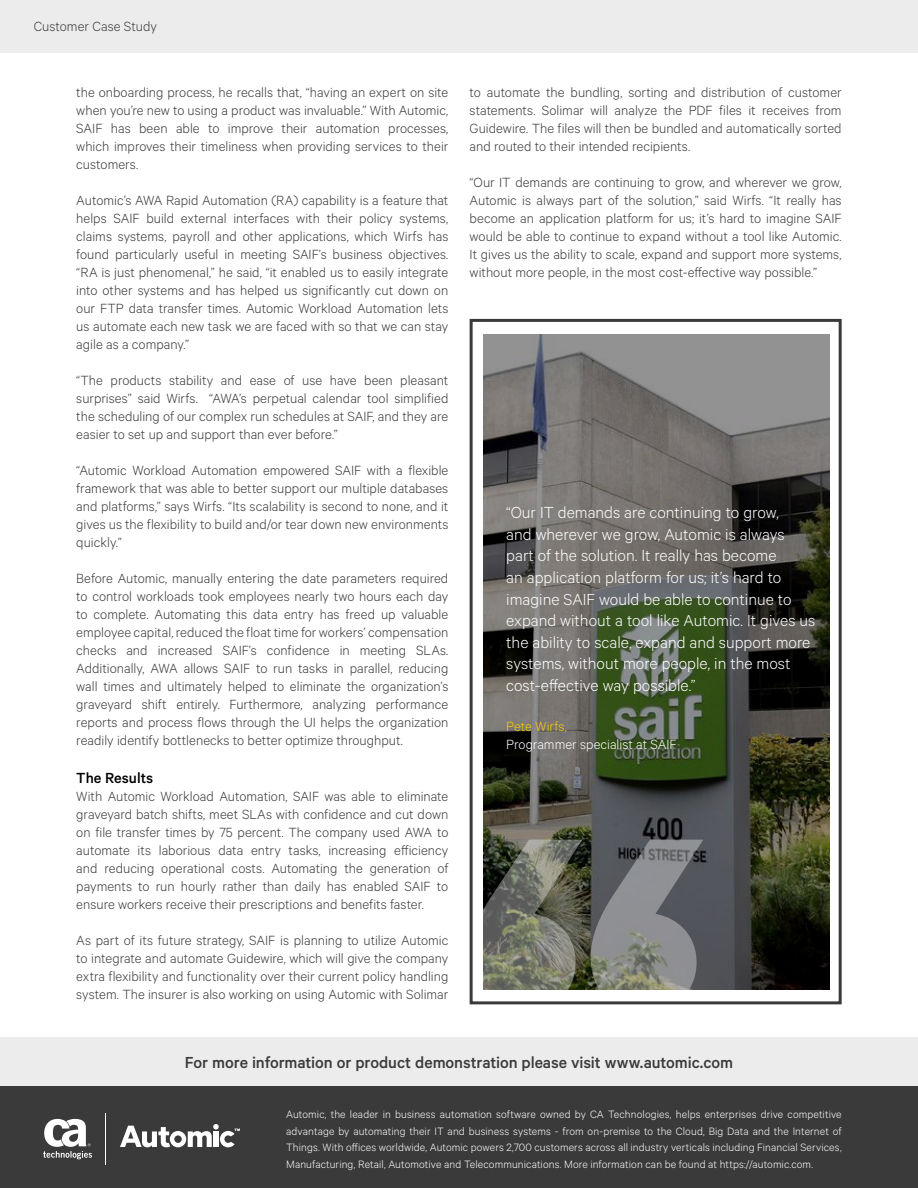
<style>
.page{position:relative;width:918px;height:1188px;background:#fff}
.page>*{position:absolute;margin:0;border:0;box-sizing:border-box;transform-origin:0 0}
.t1{font:300 18px/21.6px "Calibre";color:#fff}
.t2{font:500 18px "Calibre";letter-spacing:-.005em;color:#3b3a3b}
.t3{font:500 16.5px "Calibre";color:#000}
.t4{font:300 15px/18px "Calibre";color:#3b3a3b;text-align:justify}
.t5{font:300 15px "Calibre";color:#fff}
.t6{font:300 15px "Calibre";color:#feca0e}
.t7{font:300 12px/16.5px "Calibre";letter-spacing:.01em;color:#fff;text-align:justify}
</style>
<div class="page">
<div style="left:0;top:0;width:918px;height:53px;background:#ececec"></div>
<div style="left:0;top:1037px;width:918px;height:53px;background:#ececec"></div>
<div style="left:0;top:1087px;width:918px;height:101px;background:#3b3a3b"></div>
<svg style="left:120px;top:1124px;width:120px;height:23px"></svg>
<hr style="left:106px;top:1114px;width:1px;height:51px;background:#fff">
<svg style="left:43px;top:1119px;width:49px;height:40px"></svg>
<svg style="left:483px;top:334px;width:347px;height:655px;background:#575850"></svg>
<svg style="left:470px;top:840px;width:112px;height:165px"></svg>
<svg style="left:591px;top:840px;width:112px;height:165px;background:#808182"></svg>
<div style="left:470px;top:319px;width:372px;height:685px;border:3px solid #3b3a3b"></div>
<p class="t4" style="left:34px;top:17px;width:125px">Customer Case Study</p>
<p class="t4" style="left:76px;top:82px;width:374px">the onboarding process, he recalls that, “having an expert on site when you’re new to using a product was invaluable.” With Automic, SAIF has been able to improve their automation processes, which improves their timeliness when providing services to their customers.</p>
<p class="t4" style="left:76px;top:190px;width:374px">Automic’s AWA Rapid Automation (RA) capability is a feature that helps SAIF build external interfaces with their policy systems, claims systems, payroll and other applications, which Wirfs has found particularly useful in meeting SAIF’s business objectives. “RA is just phenomenal,” he said, “it enabled us to easily integrate into other systems and has helped us significantly cut down on our FTP data transfer times. Automic Workload Automation lets us automate each new task we are faced with so that we can stay agile as a company.”</p>
<p class="t4" style="left:76px;top:370px;width:374px">“The products stability and ease of use have been pleasant surprises” said Wirfs. “AWA’s perpetual calendar tool simplified the scheduling of our complex run schedules at SAIF, and they are easier to set up and support than ever before.”</p>
<p class="t4" style="left:76px;top:460px;width:374px">“Automic Workload Automation empowered SAIF with a flexible framework that was able to better support our multiple databases and platforms,” says Wirfs. “Its scalability is second to none, and it gives us the flexibility to build and/or tear down new environments quickly.”</p>
<p class="t4" style="left:76px;top:568px;width:374px">Before Automic, manually entering the date parameters required to control workloads took employees nearly two hours each day to complete. Automating this data entry has freed up valuable employee capital, reduced the float time for workers’ compensation checks and increased SAIF’s confidence in meeting SLAs.<br>Additionally, AWA allows SAIF to run tasks in parallel, reducing wall times and ultimately helped to eliminate the organization’s graveyard shift entirely. Furthermore, analyzing performance reports and process flows through the UI helps the organization readily identify bottlenecks to better optimize throughput.</p>
<p class="t3" style="left:76px;top:768px;width:79px">The Results</p>
<p class="t4" style="left:76px;top:786px;width:374px">With Automic Workload Automation, SAIF was able to eliminate graveyard batch shifts, meet SLAs with confidence and cut down on file transfer times by 75 percent. The company used AWA to automate its laborious data entry tasks, increasing efficiency and reducing operational costs. Automating the generation of payments to run hourly rather than daily has enabled SAIF to ensure workers receive their prescriptions and benefits faster.</p>
<p class="t4" style="left:76px;top:930px;width:374px">As part of its future strategy, SAIF is planning to utilize Automic to integrate and automate Guidewire, which will give the company extra flexibility and functionality over their current policy handling system. The insurer is also working on using Automic with Solimar</p>
<p class="t4" style="left:470px;top:82px;width:374px">to automate the bundling, sorting and distribution of customer statements. Solimar will analyze the PDF files it receives from Guidewire. The files will then be bundled and automatically sorted and routed to their intended recipients.</p>
<p class="t4" style="left:470px;top:172px;width:374px">“Our IT demands are continuing to grow, and wherever we grow, Automic is always part of the solution,” said Wirfs. “It really has become an application platform for us; it’s hard to imagine SAIF would be able to continue to expand without a tool like Automic.<br>It gives us the ability to scale, expand and support more systems, without more people, in the most cost-effective way possible.”</p>
<p class="t1" style="left:506px;top:501px;width:311px">“Our IT demands are continuing to grow,<br>and wherever we grow, Automic is always part of the solution. It really has become<br>an application platform for us; it’s hard to imagine SAIF would be able to continue to expand without a tool like Automic. It gives us the ability to scale, expand and support more systems, without more people, in the most cost-effective way possible.”</p>
<p class="t6" style="left:506px;top:717px;width:62px">Pete Wirfs,</p>
<p class="t5" style="left:506px;top:735px;width:172px">Programmer specialist at SAIF</p>
<p class="t2" style="left:185px;top:1051px;width:550px">For more information or product demonstration please visit www.automic.com</p>
<p class="t7" style="left:286px;top:1106px;width:557px">Automic, the leader in business automation software owned by CA Technologies, helps enterprises drive competitive advantage by automating their IT and business systems - from on-premise to the Cloud, Big Data and the Internet of Things. With offices worldwide, Automic powers 2,700 customers across all industry verticals including Financial Services, Manufacturing, Retail, Automotive and Telecommunications. More information can be found at https://automic.com.</p>
</div>
